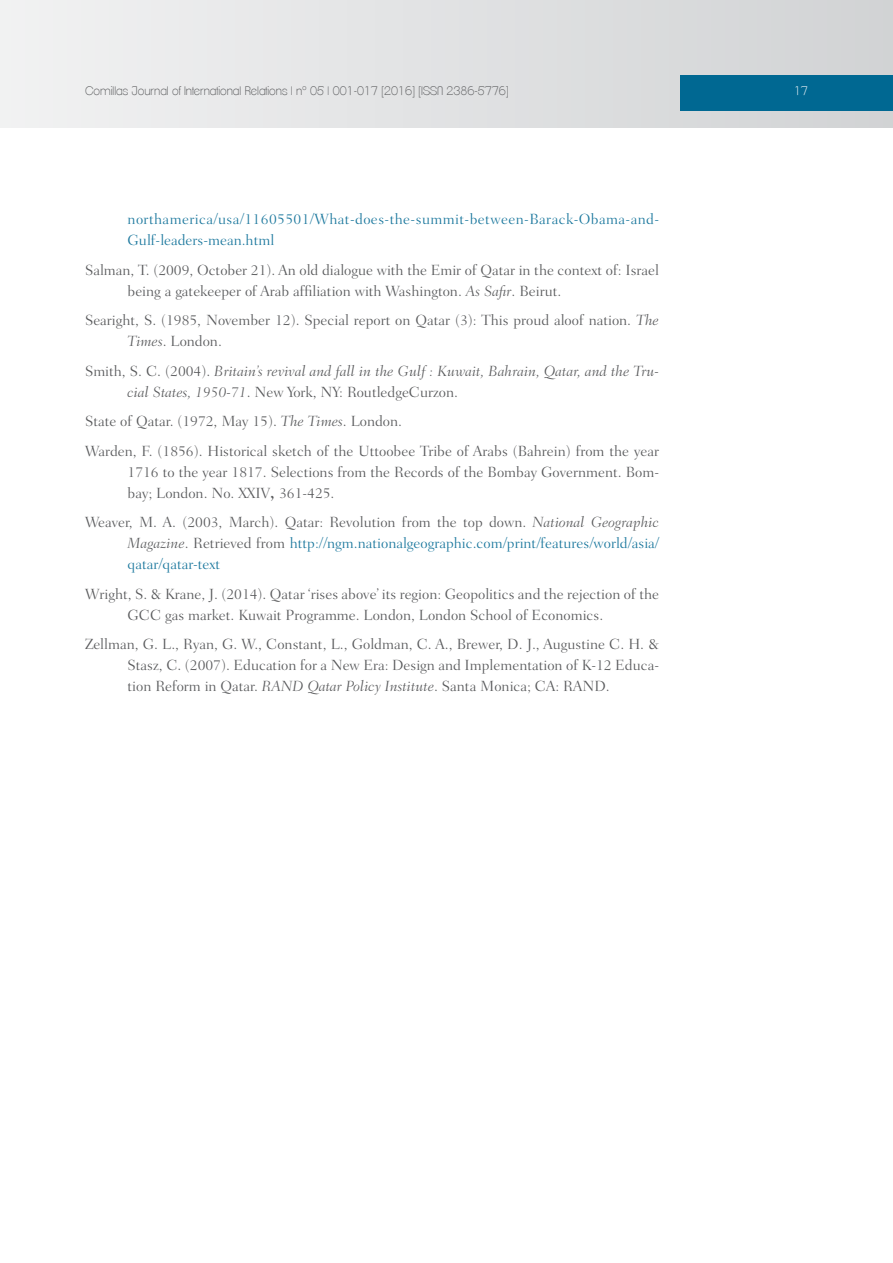
<style>
.page{position:relative;width:893px;height:1263px;background:#fff}
.page>*{position:absolute;margin:0;border:0;box-sizing:border-box;transform-origin:0 0}
.t1{font:300 15px/21px "Fairfield LH";color:#58595b}
.t2{font:300 15px/21px "Fairfield LH";color:#1a779d;text-align:justify}
.t3{font:italic 300 15px/21px "Fairfield LH";color:#58595b}
.t4{font:300 15px/21px "Fairfield LH";letter-spacing:.025em;color:#1a779d}
.t5{font:200 12px "Clemente P Dac";color:#58595b}
.t6{font:200 12px "Clemente P Dac";color:#fff}
.s1{font-style:italic}
.s2{font-style:normal}
.s3{font-weight:700}
.s4{color:#58595b}
.s5{font-style:italic;color:#58595b}
</style>
<div class="page">
<div style="left:0;top:0;width:893px;height:128px;background:linear-gradient(to right,#f1f2f2,#d1d3d4)"></div>
<div style="left:680px;top:75px;width:213px;height:36px;background:#006892"></div>
<p class="t5" style="left:85px;top:83px;width:425px">Comillas Journal of International Relations | nº 05 | 001-017 [2016] [ISSN 2386-5776]</p>
<p class="t6" style="left:794px;top:83px;width:15px">17</p>
<p class="t4" style="left:128px;top:209px;width:533px">northamerica/usa/11605501/What-does-the-summit-between-Barack-Obama-and-<br>Gulf-leaders-mean.html</p>
<p class="t1" style="left:128px;top:259px;width:533px;text-indent:-43px">Salman, T. (2009, October 21). An old dialogue with the Emir of Qatar in the context of: Israel being a gatekeeper of Arab affiliation with Washington. <span class="s1">As Safir</span>. Beirut.</p>
<p class="t1" style="left:128px;top:310px;width:533px;text-indent:-43px">Searight, S. (1985, November 12). Special report on Qatar (3): This proud aloof nation. <span class="s1">The<br>Times</span>. London.</p>
<p class="t3" style="left:128px;top:360px;width:533px;text-indent:-43px"><span class="s2">Smith, S. C. (2004).</span> Britain’s revival and fall in the Gulf : Kuwait, Bahrain, Qatar, and the Tru&shy;cial States, 1950-71<span class="s2">. New York, NY: RoutledgeCurzon.</span></p>
<p class="t1" style="left:85px;top:406px;width:575px;line-height:29.5px">State of Qatar. (1972, May 15). <span class="s1">The Times</span>. London.<br>Warden, F. (1856). Historical sketch of the Uttoobee Tribe of Arabs (Bahrein) from the year</p>
<p class="t1" style="left:128px;top:461px;width:533px">1716 to the year 1817. Selections from the Records of the Bombay Government. Bom&shy;bay; London. No. XXIV<span class="s3">,</span> 361-425.</p>
<p class="t2" style="left:128px;top:512px;width:533px;text-indent:-43px"><span class="s4">Weaver, M. A. (2003, March). Qatar: Revolution from the top down.</span> <span class="s5">National Geographic Magazine</span><span class="s4">. Retrieved from</span> http://ngm.nationalgeographic.com/print/features/world/asia/ qatar/qatar-text</p>
<p class="t1" style="left:128px;top:583px;width:533px;text-indent:-43px">Wright, S. &amp; Krane, J. (2014). Qatar ‘rises above’ its region: Geopolitics and the rejection of the<br>GCC gas market. Kuwait Programme. London, London School of Economics.</p>
<p class="t1" style="left:128px;top:634px;width:533px;text-align:justify;text-indent:-43px">Zellman, G. L., Ryan, G. W., Constant, L., Goldman, C. A., Brewer, D. J., Augustine C. H. &amp; Stasz, C. (2007). Education for a New Era: Design and Implementation of K-12 Educa&shy;tion Reform in Qatar. <span class="s1">RAND Qatar Policy Institute</span>. Santa Monica; CA: RAND.</p>
</div>
